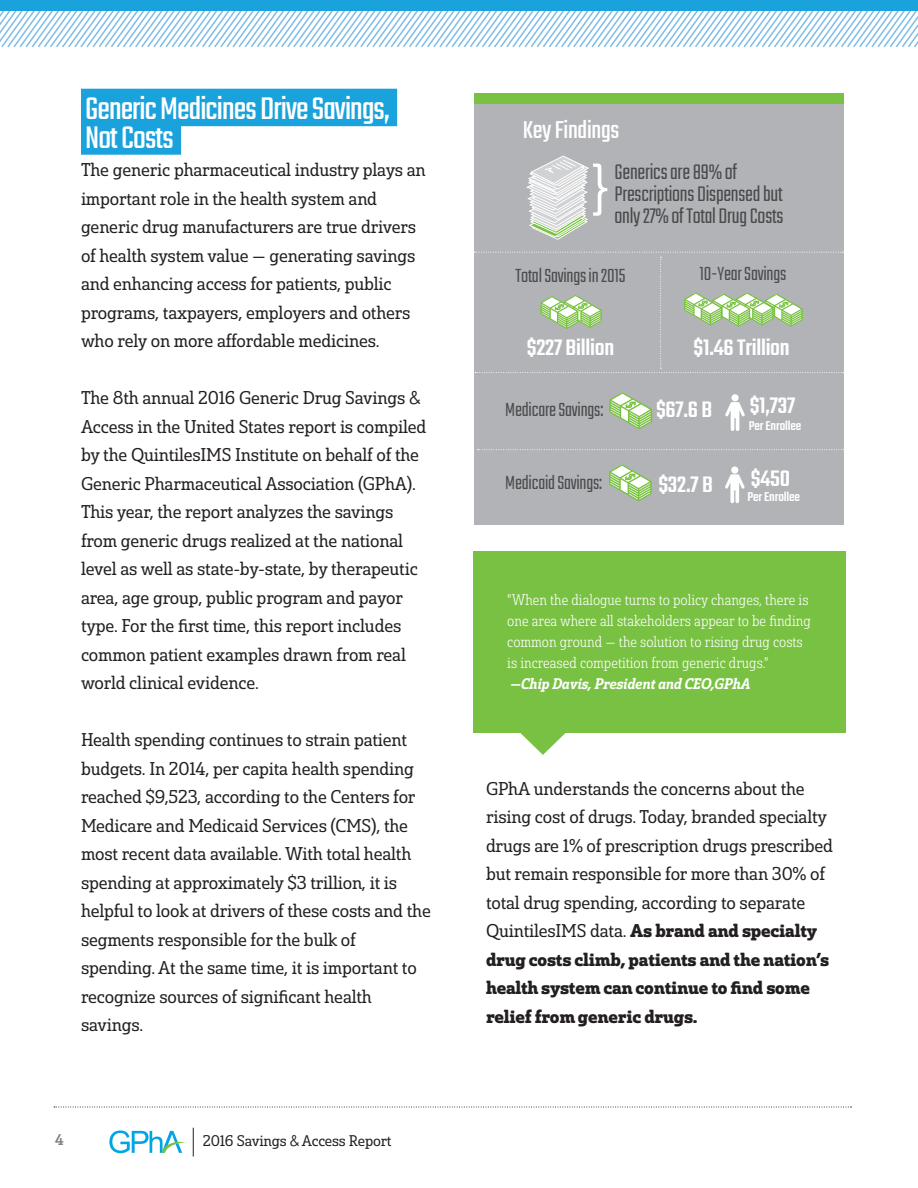
<style>
.page{position:relative;width:918px;height:1188px;background:#fff}
.page>*{position:absolute;margin:0;border:0;box-sizing:border-box;transform-origin:0 0}
.t1{font:300 55.05px "Teko";color:#fff}
.t2{font:34.5px/28.5px "Teko";letter-spacing:-.025em;color:#fff}
.t3{font:27px "Teko";letter-spacing:-.01em;color:#fff}
.t4{font:500 24.6px "Teko";letter-spacing:-.01em;color:#fff}
.t5{font:300 23.4px/22.2px "Teko";letter-spacing:-.01em;color:#494a4b}
.t6{font:300 21.15px "Teko";letter-spacing:-.01em;color:#4b4c4d}
.t7{font:18px/28.5px "Solitas Slab Nor Boo";letter-spacing:-.01em;color:#231f20}
.t8{font:18px/28.5px "Solitas Slab Nor Bol";letter-spacing:-.01em;color:#231f20}
.t9{font:15px/21px "Solitas Slab Con Lig";color:#fff}
.t10{font:15px "Solitas Slab Con Dem It";color:#fff}
.t11{font:15px "Solitas Slab Nor Boo";letter-spacing:-.01em;color:#231f20}
.t12{font:15px "Solitas Slab Nor Med";color:#808285}
.t13{font:500 14.1px "Teko";letter-spacing:-.01em;color:#fff}
.s1{font-family:"Solitas Slab Nor Boo"}
</style>
<div class="page">
<svg style="left:109px;top:1130px;width:77px;height:23px"></svg>
<svg style="left:193px;top:1128px;width:1px;height:28px"></svg>
<svg style="left:54px;top:1107px;width:797px;height:1px"></svg>
<svg style="left:0;top:11px;width:918px;height:37px"></svg>
<div style="left:81px;top:89px;width:316px;height:37px;background:#1aa2dc"></div>
<div style="left:81px;top:117px;width:100px;height:38px;background:#1aa2dc"></div>
<div style="left:0;top:0;width:918px;height:11px;background:#1aa2dc"></div>
<div style="left:474px;top:551px;width:372px;height:181px;background:#79c143"></div>
<svg style="left:518px;top:732px;width:50px;height:23px"></svg>
<div style="left:474px;top:94px;width:370px;height:431px;background:#b2b3b7"></div>
<svg style="left:609px;top:392px;width:136px;height:39px"></svg>
<svg style="left:609px;top:464px;width:43px;height:37px"></svg>
<div style="left:731px;top:466px;width:7px;height:8px;background:#fff;border-radius:50%"></div>
<svg style="left:725px;top:474px;width:20px;height:29px"></svg>
<svg style="left:527px;top:156px;width:62px;height:84px"></svg>
<div style="left:474px;top:94px;width:370px;height:10px;background:#79c143"></div>
<svg style="left:477px;top:449px;width:367px;height:1px"></svg>
<svg style="left:474px;top:252px;width:370px;height:121px"></svg>
<h2 class="t2" style="left:85px;top:97px;width:306px">Generic Medicines Drive Savings,<br>Not Costs</h2>
<p class="t7" style="left:81px;top:156px;width:346px">The generic pharmaceutical industry plays an important role in the health system and generic drug manufacturers are true drivers of health system value — generating savings and enhancing access for patients, public programs, taxpayers, employers and others who rely on more affordable medicines.</p>
<p class="t7" style="left:81px;top:384px;width:347px">The 8th annual 2016 Generic Drug Savings &amp; Access in the United States report is compiled by the QuintilesIMS Institute on behalf of the Generic Pharmaceutical Association (GPhA).<br>This year, the report analyzes the savings from generic drugs realized at the national level as well as state-by-state, by therapeutic area, age group, public program and payor type. For the first time, this report includes common patient examples drawn from real world clinical evidence.</p>
<p class="t7" style="left:81px;top:726px;width:351px">Health spending continues to strain patient budgets. In 2014, per capita health spending reached $9,523, according to the Centers for Medicare and Medicaid Services (CMS), the most recent data available. With total health spending at approximately $3 trillion, it is helpful to look at drivers of these costs and the segments responsible for the bulk of spending. At the same time, it is important to recognize sources of significant health savings.</p>
<p class="t12" style="left:55px;top:1130px;width:10px">4</p>
<p class="t11" style="left:203px;top:1132px;width:190px">2016 Savings &amp; Access Report</p>
<h3 class="t3" style="left:523px;top:115px;width:98px">Key Findings</h3>
<h1 class="t1" style="left:593px;top:159px;width:16px">}</h1>
<p class="t5" style="left:615px;top:162px;width:170px">Generics are 89% of<br>Prescriptions Dispensed but only 27% of Total Drug Costs</p>
<p class="t6" style="left:515px;top:264px;width:112px">Total Savings in 2015</p>
<h3 class="t4" style="left:527px;top:333px;width:89px">$227 Billion</h3>
<p class="t6" style="left:700px;top:262px;width:88px">10-Year Savings</p>
<h3 class="t4" style="left:694px;top:333px;width:98px">$1.46 Trillion</h3>
<p class="t6" style="left:505px;top:398px;width:100px">Medicare Savings:</p>
<h3 class="t4" style="left:656px;top:395px;width:58px">$67.6 B</h3>
<h3 class="t4" style="left:750px;top:391px;width:47px">$1,737</h3>
<p class="t13" style="left:749px;top:417px;width:54px">Per Enrollee</p>
<p class="t6" style="left:505px;top:471px;width:98px">Medicaid Savings:</p>
<h3 class="t4" style="left:658px;top:471px;width:56px">$32.7 B</h3>
<h3 class="t4" style="left:751px;top:464px;width:41px">$450</h3>
<p class="t13" style="left:747px;top:489px;width:54px">Per Enrollee</p>
<p class="t9" style="left:507px;top:590px;width:305px">"When the dialogue turns to policy changes, there is one area where all stakeholders appear to be finding common ground — the solution to rising drug costs is increased competition from generic drugs."</p>
<p class="t10" style="left:510px;top:674px;width:242px">—Chip Davis, President and CEO,GPhA</p>
<p class="t7" style="left:486px;top:775px;width:348px">GPhA understands the concerns about the rising cost of drugs. Today, branded specialty drugs are 1% of prescription drugs prescribed but remain responsible for more than 30% of total drug spending, according to separate</p>
<p class="t8" style="left:486px;top:917px;width:345px"><span class="s1">QuintilesIMS data.</span> As brand and specialty drug costs climb, patients and the nation’s health system can continue to find some relief from generic drugs.</p>
</div>
